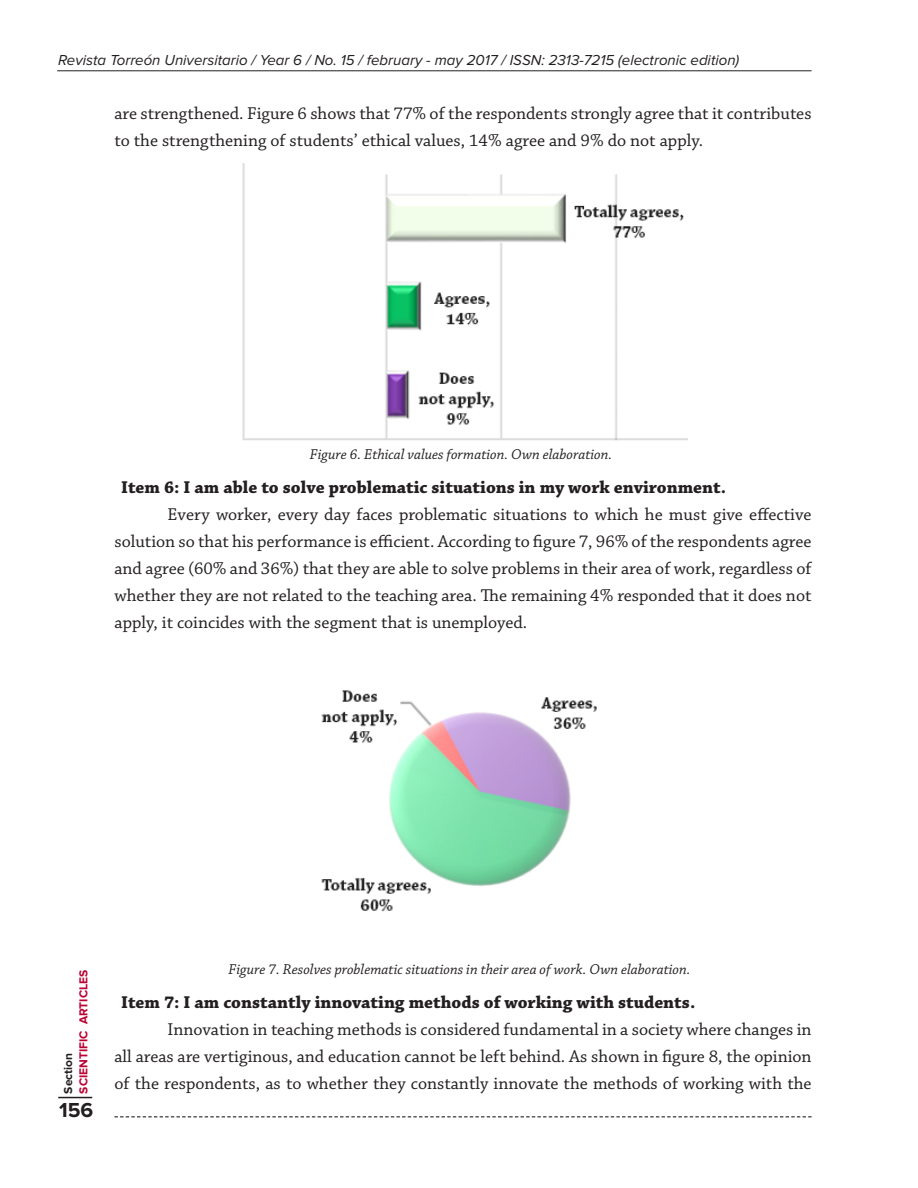
<style>
.page{position:relative;width:918px;height:1188px;background:#fff}
.page>*{position:absolute;margin:0;border:0;box-sizing:border-box;transform-origin:0 0}
.t1{font:700 21px "Proxima Nova";color:#231f20}
.Art__Parrafo{font:18px/27px "Chaparral Pro";color:#231f20;text-align:justify}
.Art__Parr__SubTitulo{font:700 18px "Chaparral Pro";color:#231f20}
.Pie_Tbls-Fgs{font:italic 15px "Chaparral Pro";color:#231f20}
.t2{font:italic 15px "Proxima Nova";color:#231f20}
.t3{font:700 12px "Proxima Nova";color:#b90335}
.t4{font:700 12px "Proxima Nova";color:#231f20}
</style>
<div class="page">
<img style="left:242px;top:164px;width:446px;height:277px">
<img style="left:321px;top:690px;width:276px;height:222px">
<hr style="left:57px;top:70px;width:755px;height:1px;background:#231f20">
<hr style="left:58px;top:1097px;width:34px;height:1px;background:#231f20">
<svg style="left:114px;top:1116px;width:698px;height:1px"></svg>
<p class="t2" style="left:58px;top:53px;width:683px">Revista Torreón Universitario / Year 6 / No. 15 / february - may 2017 / ISSN: 2313-7215 (electronic edition)</p>
<p class="Art__Parrafo" style="left:114px;top:101px;width:699px">are strengthened. Figure 6 shows that 77% of the respondents strongly agree that it contributes to the strengthening of students’ ethical values, 14% agree and 9% do not apply.</p>
<p class="Pie_Tbls-Fgs" style="left:310px;top:446px;width:304px">Figure 6. Ethical values formation. Own elaboration.</p>
<p class="Art__Parr__SubTitulo" style="left:121px;top:477px;width:607px">Item 6: I am able to solve problematic situations in my work environment.</p>
<p class="Art__Parrafo" style="left:114px;top:502px;width:699px;text-indent:53px">Every worker, every day faces problematic situations to which he must give effective solution so that his performance is efficient. According to figure 7, 96% of the respondents agree and agree (60% and 36%) that they are able to solve problems in their area of work, regardless of whether they are not related to the teaching area. The remaining 4% responded that it does not apply, it coincides with the segment that is unemployed.</p>
<p class="t3" style="left:77px;top:1094px;width:126px;rotate:-90deg">SCIENTIFIC ARTICLES</p>
<p class="t1" style="left:59px;top:1098px;width:36px">156</p>
<p class="t4" style="left:61px;top:1094px;width:42px;rotate:-90deg">Section</p>
<p class="Pie_Tbls-Fgs" style="left:229px;top:961px;width:463px">Figure 7. Resolves problematic situations in their area of work. Own elaboration.</p>
<p class="Art__Parr__SubTitulo" style="left:121px;top:992px;width:576px">Item 7: I am constantly innovating methods of working with students.</p>
<p class="Art__Parrafo" style="left:114px;top:1017px;width:699px;text-indent:53px">Innovation in teaching methods is considered fundamental in a society where changes in all areas are vertiginous, and education cannot be left behind. As shown in figure 8, the opinion of the respondents, as to whether they constantly innovate the methods of working with the</p>
</div>
